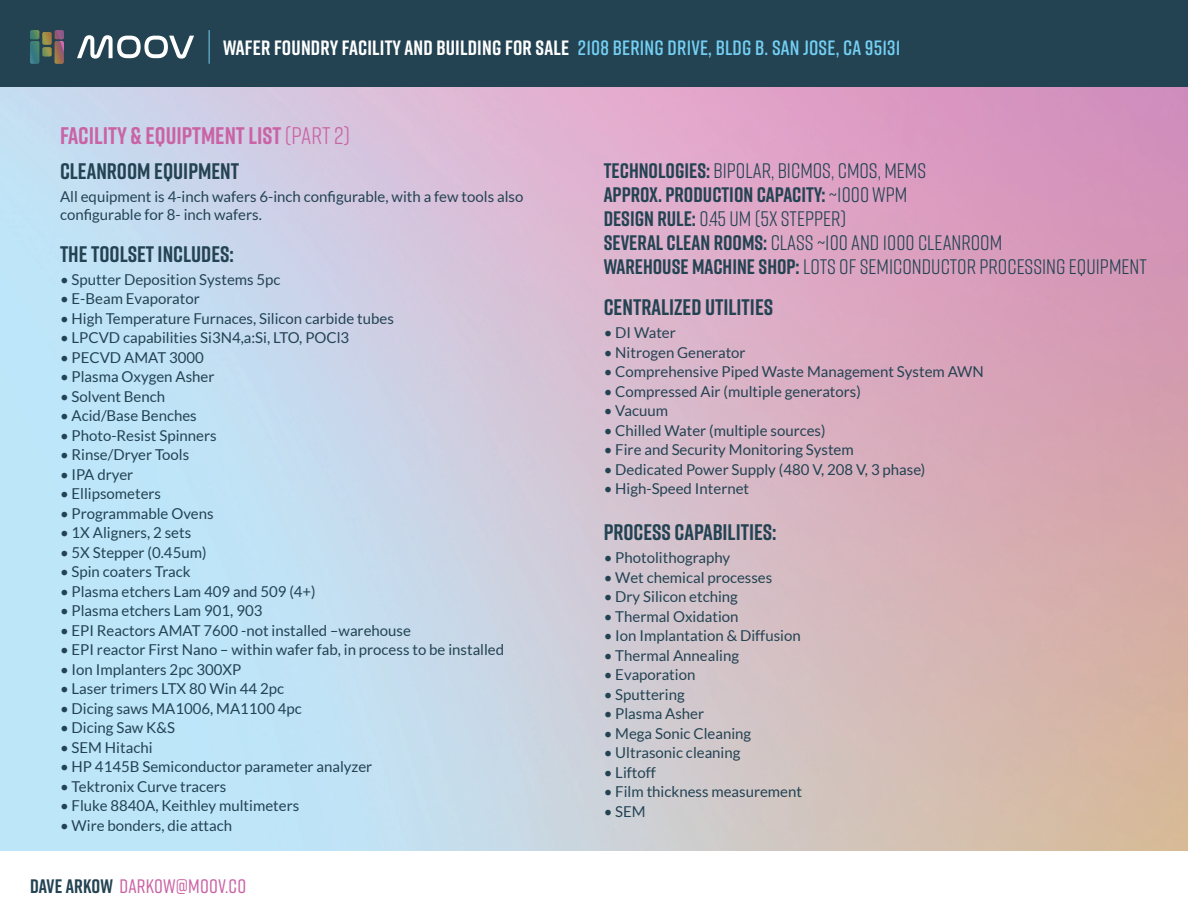
<style>
.page{position:relative;width:1188px;height:918px;background:#fff}
.page>*{position:absolute;margin:0;border:0;box-sizing:border-box;transform-origin:0 0}
.t1{font:700 24px "Rift";color:#ca63a5}
.t2{font:700 22.5px "Rift";color:#234353}
.t3{font:21px/24px "Rift";color:#234353}
.t4{font:700 20.7px "Rift";letter-spacing:.01em;color:#fff}
.t5{font:500 19.5px "Rift";letter-spacing:.01em;color:#ca63a5}
.t6{font:15px/18px "Lato";color:#234353}
.s1{font-weight:600;color:#74d0f4}
.s2{font-weight:400}
.s3{font-weight:700}
.s4{font-weight:700;color:#234353}
</style>
<div class="page">
<img style="left:0;top:86px;width:1188px;height:765px">
<div style="left:0;top:0;width:1188px;height:86px;background:#234353"></div>
<svg style="left:77px;top:35px;width:117px;height:24px"></svg>
<svg style="left:30px;top:30px;width:34px;height:34px"></svg>
<hr style="left:209px;top:30px;width:1px;height:34px;background:#74d0f4">
<h3 class="t4" style="left:223px;top:33px;width:679px">WAFER FOUNDRY FACILITY AND BUILDING FOR SALE <span class="s1">2108 BERING DRIVE, BLDG B. SAN JOSE, CA 95131</span></h3>
<h1 class="t1" style="left:60px;top:118px;width:292px">FACILITY &amp; EQUIPTMENT LIST <span class="s2">(PART 2)</span></h1>
<h2 class="t2" style="left:60px;top:155px;width:181px">CLEANROOM EQUIPMENT</h2>
<p class="t3" style="left:604px;top:158px;width:545px"><span class="s3">TECHNOLOGIES:</span> BIPOLAR, BICMOS, CMOS, MEMS<br><span class="s3">APPROX. PRODUCTION CAPACITY:</span> ~1000 WPM<br><span class="s3">DESIGN RULE:</span> 0.45 UM (5X STEPPER)<br><span class="s3">SEVERAL CLEAN ROOMS:</span> CLASS ~100 AND 1000 CLEANROOM<br><span class="s3">WAREHOUSE MACHINE SHOP:</span> LOTS OF SEMICONDUCTOR PROCESSING EQUIPMENT</p>
<p class="t6" style="left:60px;top:188px;width:465px">All equipment is 4-inch wafers 6-inch configurable, with a few tools also configurable for 8- inch wafers.</p>
<h2 class="t2" style="left:60px;top:238px;width:175px">THE TOOLSET INCLUDES:</h2>
<p class="t6" style="left:60px;top:270px;width:222px">• Sputter Deposition Systems 5pc</p>
<p class="t6" style="left:60px;top:290px;width:141px">• E-Beam Evaporator</p>
<p class="t6" style="left:60px;top:309px;width:335px">• High Temperature Furnaces, Silicon carbide tubes</p>
<p class="t6" style="left:60px;top:329px;width:291px">• LPCVD capabilities Si3N4,a:Si, LTO, POCl3</p>
<p class="t6" style="left:60px;top:348px;width:145px">• PECVD AMAT 3000</p>
<p class="t6" style="left:60px;top:368px;width:156px">• Plasma Oxygen Asher</p>
<p class="t6" style="left:60px;top:387px;width:107px">• Solvent Bench</p>
<p class="t6" style="left:60px;top:407px;width:138px">• Acid/Base Benches</p>
<p class="t6" style="left:60px;top:426px;width:158px">• Photo-Resist Spinners</p>
<p class="t6" style="left:60px;top:446px;width:131px">• Rinse/Dryer Tools</p>
<p class="t6" style="left:60px;top:465px;width:75px">• IPA dryer</p>
<p class="t6" style="left:60px;top:485px;width:103px">• Ellipsometers</p>
<p class="t6" style="left:60px;top:504px;width:155px">• Programmable Ovens</p>
<p class="t6" style="left:60px;top:524px;width:133px">• 1X Aligners, 2 sets</p>
<p class="t6" style="left:60px;top:543px;width:148px">• 5X Stepper (0.45um)</p>
<p class="t6" style="left:60px;top:563px;width:132px">• Spin coaters Track</p>
<p class="t6" style="left:60px;top:582px;width:257px">• Plasma etchers Lam 409 and 509 (4+)</p>
<p class="t6" style="left:60px;top:602px;width:204px">• Plasma etchers Lam 901, 903</p>
<p class="t6" style="left:60px;top:621px;width:352px">• EPI Reactors AMAT 7600 -not installed –warehouse</p>
<p class="t6" style="left:60px;top:641px;width:446px">• EPI reactor First Nano – within wafer fab, in process to be installed</p>
<p class="t6" style="left:60px;top:660px;width:183px">• Ion Implanters 2pc 300XP</p>
<p class="t6" style="left:60px;top:680px;width:226px">• Laser trimers LTX 80 Win 44 2pc</p>
<p class="t6" style="left:60px;top:699px;width:243px">• Dicing saws MA1006, MA1100 4pc</p>
<p class="t6" style="left:60px;top:719px;width:117px">• Dicing Saw K&amp;S</p>
<p class="t6" style="left:60px;top:738px;width:94px">• SEM Hitachi</p>
<p class="t6" style="left:60px;top:758px;width:314px">• HP 4145B Semiconductor parameter analyzer</p>
<p class="t6" style="left:60px;top:777px;width:168px">• Tektronix Curve tracers</p>
<p class="t6" style="left:60px;top:797px;width:241px">• Fluke 8840A, Keithley multimeters</p>
<p class="t6" style="left:60px;top:816px;width:174px">• Wire bonders, die attach</p>
<h2 class="t2" style="left:604px;top:291px;width:171px">CENTRALIZED UTILITIES</h2>
<p class="t6" style="left:604px;top:323px;width:74px">• DI Water</p>
<p class="t6" style="left:604px;top:343px;width:143px">• Nitrogen Generator</p>
<p class="t6" style="left:604px;top:362px;width:382px">• Comprehensive Piped Waste Management System AWN</p>
<p class="t6" style="left:604px;top:382px;width:259px">• Compressed Air (multiple generators)</p>
<p class="t6" style="left:604px;top:401px;width:66px">• Vacuum</p>
<p class="t6" style="left:604px;top:421px;width:223px">• Chilled Water (multiple sources)</p>
<p class="t6" style="left:604px;top:440px;width:252px">• Fire and Security Monitoring System</p>
<p class="t6" style="left:604px;top:460px;width:323px">• Dedicated Power Supply (480 V, 208 V, 3 phase)</p>
<p class="t6" style="left:604px;top:479px;width:147px">• High-Speed Internet</p>
<h2 class="t2" style="left:604px;top:516px;width:174px">PROCESS CAPABILITIES:</h2>
<p class="t6" style="left:604px;top:549px;width:128px">• Photolithography</p>
<p class="t6" style="left:604px;top:568px;width:170px">• Wet chemical processes</p>
<p class="t6" style="left:604px;top:588px;width:136px">• Dry Silicon etching</p>
<p class="t6" style="left:604px;top:607px;width:136px">• Thermal Oxidation</p>
<p class="t6" style="left:604px;top:627px;width:199px">• Ion Implantation &amp; Diffusion</p>
<p class="t6" style="left:604px;top:646px;width:137px">• Thermal Annealing</p>
<p class="t6" style="left:604px;top:666px;width:93px">• Evaporation</p>
<p class="t6" style="left:604px;top:685px;width:83px">• Sputtering</p>
<p class="t6" style="left:604px;top:705px;width:102px">• Plasma Asher</p>
<p class="t6" style="left:604px;top:724px;width:149px">• Mega Sonic Cleaning</p>
<p class="t6" style="left:604px;top:744px;width:138px">• Ultrasonic cleaning</p>
<p class="t6" style="left:604px;top:763px;width:54px">• Liftoff</p>
<p class="t6" style="left:604px;top:783px;width:200px">• Film thickness measurement</p>
<p class="t6" style="left:604px;top:802px;width:44px">• SEM</p>
<h3 class="t5" style="left:30px;top:873px;width:218px"><span class="s4">DAVE ARKOW</span> DARKOW@MOOV.CO</h3>
</div>
